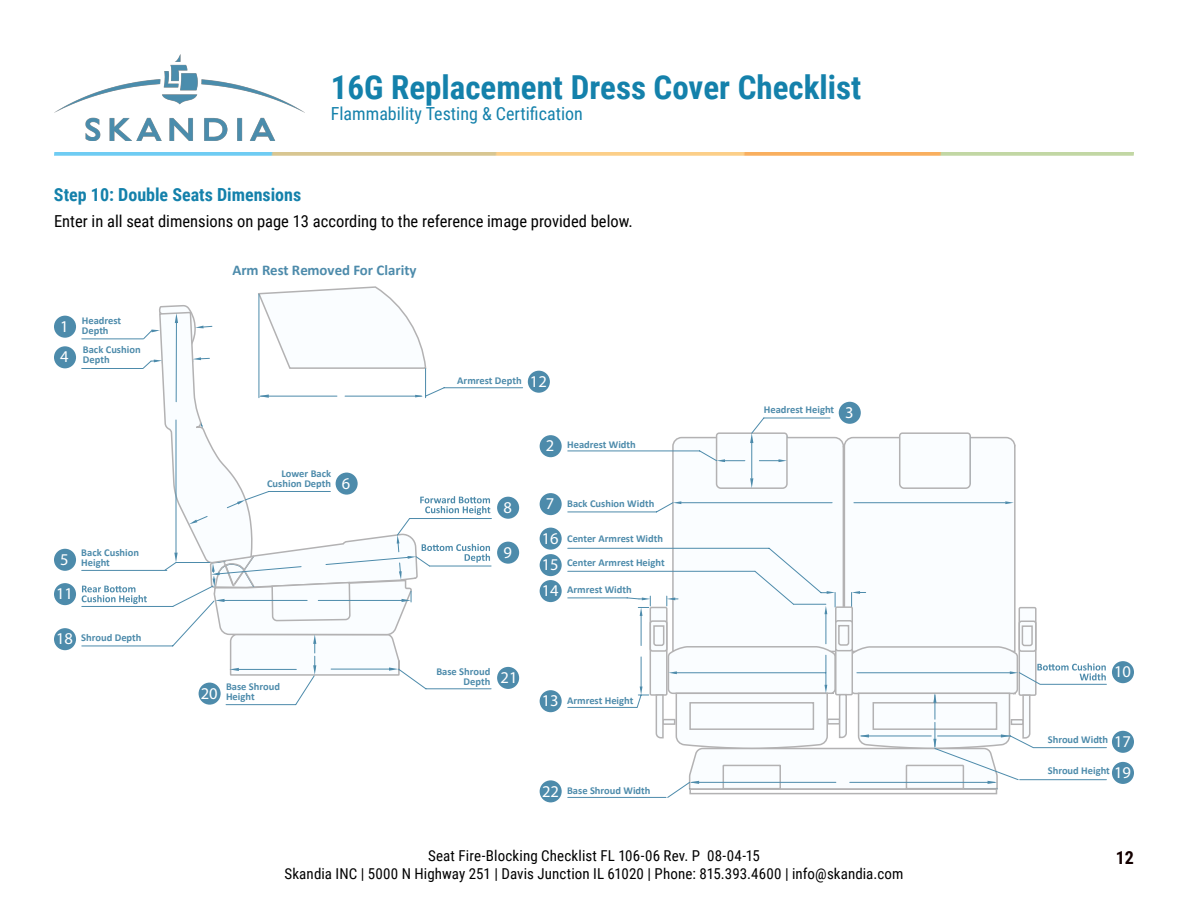
<style>
.page{position:relative;width:1188px;height:918px;background:#fff}
.page>*{position:absolute;margin:0;border:0;box-sizing:border-box;transform-origin:0 0}
.t1{font:700 33px "Roboto Condensed";color:#1481ab}
.t2{font:18px "Roboto Condensed";color:#1481ab}
.t3{font:700 18px "Roboto Condensed";color:#1481ab}
.t4{font:700 18px "Roboto Condensed";color:#140000}
.t5{font:16.5px "Roboto Condensed";color:#000}
.t6{font:16.5px/30.8px "Myriad Pro";color:#fff}
.t7{font:15px/18px "Roboto Condensed";letter-spacing:.01em;color:#000;text-align:center}
.t8{font:700 14.85px "Calibri";color:#4d8bab}
.t9{font:700 10.5px/9.9px "Calibri";color:#4d8bab}
</style>
<div class="page">
<img style="left:54px;top:152px;width:1080px;height:4px">
<img style="left:54px;top:54px;width:250px;height:86px">
<svg style="left:81px;top:286px;width:442px;height:420px"></svg>
<div style="left:54px;top:316px;width:22px;height:22px;background:#4d8bab;border-radius:50%"></div>
<div style="left:54px;top:346px;width:22px;height:22px;background:#4d8bab;border-radius:50%"></div>
<div style="left:54px;top:549px;width:22px;height:22px;background:#4d8bab;border-radius:50%"></div>
<div style="left:54px;top:583px;width:22px;height:22px;background:#4d8bab;border-radius:50%"></div>
<div style="left:54px;top:628px;width:22px;height:22px;background:#4d8bab;border-radius:50%"></div>
<div style="left:199px;top:683px;width:22px;height:22px;background:#4d8bab;border-radius:50%"></div>
<div style="left:336px;top:473px;width:22px;height:22px;background:#4d8bab;border-radius:50%"></div>
<div style="left:497px;top:497px;width:22px;height:22px;background:#4d8bab;border-radius:50%"></div>
<div style="left:497px;top:542px;width:22px;height:22px;background:#4d8bab;border-radius:50%"></div>
<div style="left:497px;top:667px;width:22px;height:22px;background:#4d8bab;border-radius:50%"></div>
<div style="left:528px;top:371px;width:22px;height:22px;background:#4d8bab;border-radius:50%"></div>
<svg style="left:567px;top:432px;width:540px;height:363px"></svg>
<div style="left:540px;top:435px;width:22px;height:22px;background:#4d8bab;border-radius:50%"></div>
<div style="left:540px;top:493px;width:22px;height:22px;background:#4d8bab;border-radius:50%"></div>
<div style="left:540px;top:528px;width:22px;height:22px;background:#4d8bab;border-radius:50%"></div>
<div style="left:540px;top:554px;width:22px;height:22px;background:#4d8bab;border-radius:50%"></div>
<div style="left:540px;top:580px;width:22px;height:22px;background:#4d8bab;border-radius:50%"></div>
<div style="left:540px;top:690px;width:22px;height:22px;background:#4d8bab;border-radius:50%"></div>
<div style="left:540px;top:780px;width:22px;height:22px;background:#4d8bab;border-radius:50%"></div>
<div style="left:1112px;top:762px;width:22px;height:22px;background:#4d8bab;border-radius:50%"></div>
<div style="left:1112px;top:731px;width:22px;height:22px;background:#4d8bab;border-radius:50%"></div>
<div style="left:1112px;top:661px;width:22px;height:22px;background:#4d8bab;border-radius:50%"></div>
<div style="left:839px;top:402px;width:22px;height:22px;background:#4d8bab;border-radius:50%"></div>
<h1 class="t1" style="left:331px;top:64px;width:532px">16G Replacement Dress Cover Checklist</h1>
<h2 class="t2" style="left:331px;top:101px;width:254px">Flammability Testing &amp; Certification</h2>
<h2 class="t3" style="left:54px;top:182px;width:249px">Step 10: Double Seats Dimensions</h2>
<h3 class="t5" style="left:54px;top:210px;width:580px">Enter in all seat dimensions on page 13 according to the reference image provided below.</h3>
<h3 class="t6" style="left:60px;top:311px;width:10px">1<br>4</h3>
<p class="t9" style="left:82px;top:316px;width:41px">Headrest<br>Depth</p>
<p class="t9" style="left:83px;top:345px;width:59px">Back Cushion<br>Depth</p>
<h3 class="t6" style="left:56px;top:542px;width:18px;line-height:34.3px">5<br>11</h3>
<h3 class="t6" style="left:56px;top:623px;width:18px">18</h3>
<p class="t9" style="left:81px;top:547px;width:59px">Back Cushion<br>Height</p>
<p class="t9" style="left:81px;top:633px;width:62px">Shroud Depth</p>
<h3 class="t8" style="left:232px;top:259px;width:186px">Arm Rest Removed For Clarity</h3>
<p class="t9" style="left:267px;top:469px;width:66px;text-align:right">Lower Back<br>Cushion Depth</p>
<h3 class="t6" style="left:342px;top:468px;width:10px">6</h3>
<h3 class="t6" style="left:201px;top:678px;width:18px">20</h3>
<p class="t9" style="left:226px;top:681px;width:56px">Base Shroud<br>Height</p>
<p class="t9" style="left:457px;top:375px;width:66px">Armrest Depth</p>
<h3 class="t6" style="left:530px;top:366px;width:18px">12</h3>
<h3 class="t6" style="left:503px;top:492px;width:10px">8</h3>
<h3 class="t6" style="left:503px;top:537px;width:10px">9</h3>
<h3 class="t6" style="left:546px;top:430px;width:10px">2</h3>
<p class="t9" style="left:567px;top:439px;width:70px">Headrest Width</p>
<h3 class="t6" style="left:542px;top:486px;width:18px;line-height:34.5px">7<br>16</h3>
<h3 class="t6" style="left:542px;top:551px;width:18px;line-height:26px">15<br>14</h3>
<p class="t9" style="left:567px;top:499px;width:89px">Back Cushion Width</p>
<p class="t9" style="left:567px;top:533px;width:97px">Center Armrest Width</p>
<p class="t9" style="left:567px;top:558px;width:99px">Center Armrest Height</p>
<p class="t9" style="left:567px;top:584px;width:66px">Armrest Width</p>
<p class="t9" style="left:436px;top:666px;width:56px;text-align:right">Base Shroud<br>Depth</p>
<h3 class="t6" style="left:501px;top:662px;width:18px">21</h3>
<h3 class="t6" style="left:542px;top:685px;width:18px">13</h3>
<p class="t9" style="left:567px;top:695px;width:68px">Armrest Height</p>
<p class="t9" style="left:764px;top:404px;width:72px">Headrest Height</p>
<h3 class="t6" style="left:845px;top:397px;width:10px">3</h3>
<h3 class="t6" style="left:542px;top:775px;width:18px">22</h3>
<p class="t9" style="left:567px;top:786px;width:85px">Base Shroud Width</p>
<h3 class="t7" style="left:285px;top:846px;width:620px">Seat Fire-Blocking Checklist FL 106-06 Rev. P 08-04-15<br>Skandia INC | 5000 N Highway 251 | Davis Junction IL 61020 | Phone: 815.393.4600 | info@skandia.com</h3>
<h3 class="t6" style="left:1114px;top:656px;width:18px">10</h3>
<p class="t9" style="left:1048px;top:734px;width:62px">Shroud Width</p>
<p class="t9" style="left:1048px;top:766px;width:64px">Shroud Height</p>
<h3 class="t6" style="left:1114px;top:726px;width:18px">17</h3>
<h3 class="t6" style="left:1114px;top:757px;width:18px">19</h3>
<h2 class="t4" style="left:1116px;top:845px;width:20px">12</h2>
</div>
